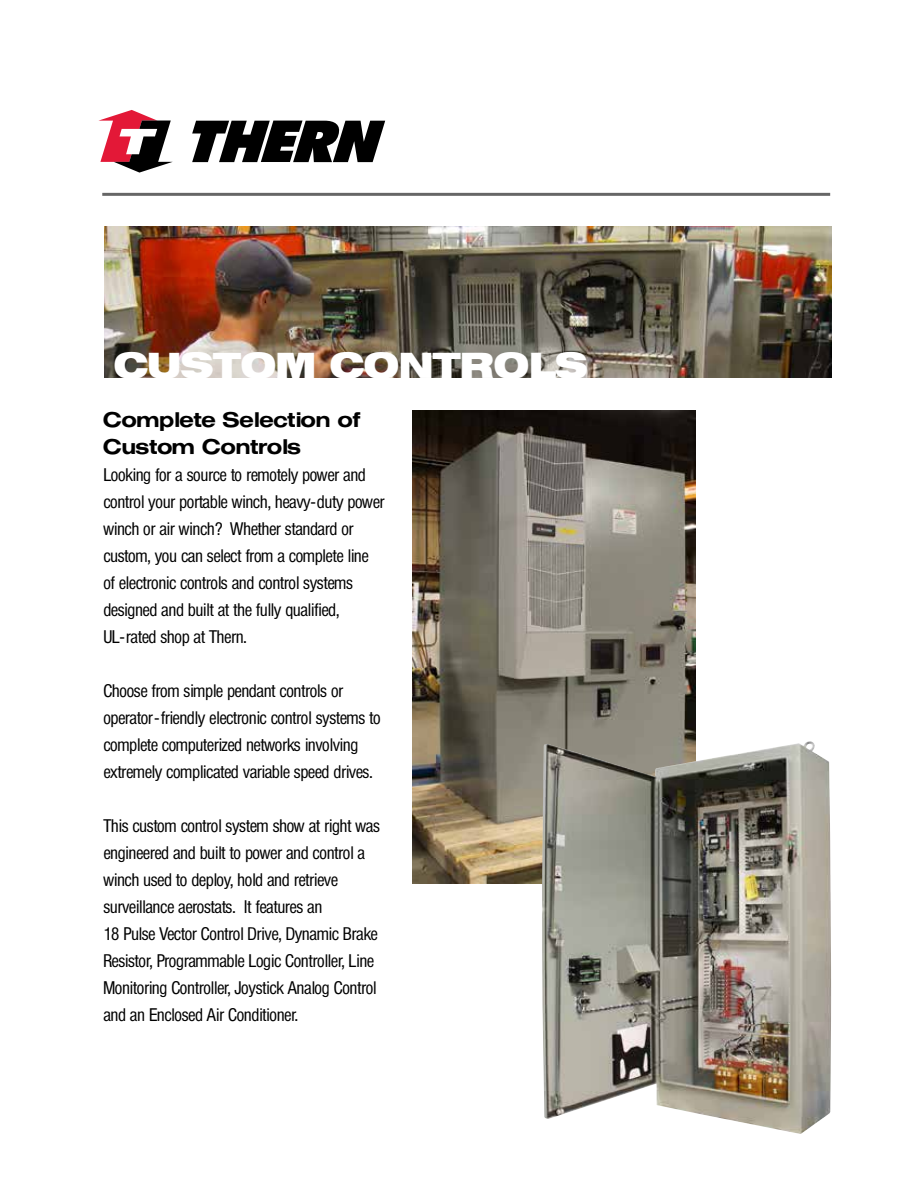
<style>
.page{position:relative;width:918px;height:1188px;background:#fff}
.page>*{position:absolute;margin:0;border:0;box-sizing:border-box;transform-origin:0 0}
.t1{font:700 36px "Helten Extended";color:#fff}
.t2{font:500 21px/27px "Helten Extended";color:#000}
.t3{font:300 18px/27px "Helten Condensed";color:#000}
</style>
<div class="page">
<img style="left:105px;top:227px;width:727px;height:151px">
<svg style="left:192px;top:121px;width:193px;height:41px"></svg>
<svg style="left:98px;top:110px;width:75px;height:63px"></svg>
<hr style="left:102px;top:193px;width:728px;height:3px;background:#000">
<img style="left:412px;top:411px;width:284px;height:472px">
<img style="left:542px;top:741px;width:289px;height:393px">
<h1 class="t1" style="left:115px;top:345px;width:475px">CUSTOM CONTROLS</h1>
<p class="t2" style="left:104px;top:406px;width:258px">Complete Selection of<br>Custom Controls</p>
<p class="t3" style="left:104px;top:461px;width:282px">Looking for a source to remotely power and control your portable winch, heavy-duty power winch or air winch? Whether standard or custom, you can select from a complete line<br>of electronic controls and control systems designed and built at the fully qualified, UL-rated shop at Thern.</p>
<p class="t3" style="left:104px;top:677px;width:279px">Choose from simple pendant controls or operator-friendly electronic control systems to complete computerized networks involving extremely complicated variable speed drives.</p>
<p class="t3" style="left:104px;top:812px;width:278px">This custom control system show at right was engineered and built to power and control a winch used to deploy, hold and retrieve surveillance aerostats. It features an<br>18 Pulse Vector Control Drive, Dynamic Brake Resistor, Programmable Logic Controller, Line Monitoring Controller, Joystick Analog Control and an Enclosed Air Conditioner.</p>
</div>
